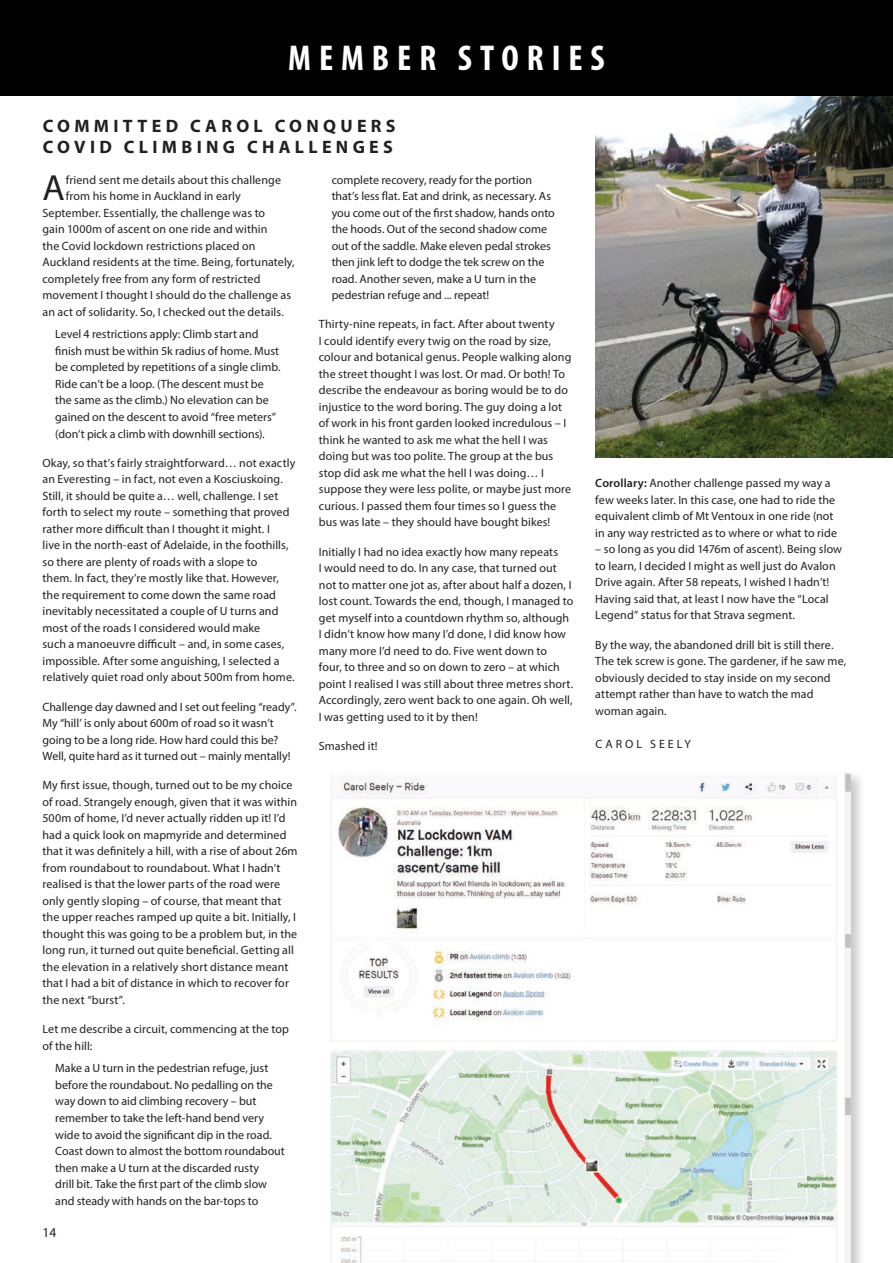
<style>
.page{position:relative;width:893px;height:1263px;background:#fff}
.page>*{position:absolute;margin:0;border:0;box-sizing:border-box;transform-origin:0 0}
.t1{font:36.45px "Myriad Pro";color:#231f20}
.t2{font:700 condensed 36px "Myriad Pro";letter-spacing:.22em;color:#fff}
.t3{font:700 18px/21px "Myriad Pro";letter-spacing:.24em;color:#231f20}
.t4{font:13.5px "Myriad Pro";color:#231f20}
.t5{font:12px/16.5px "Myriad Pro";letter-spacing:.005em;color:#231f20}
.t6{font:12px "Myriad Pro";letter-spacing:.24em;color:#231f20}
.s1{font-weight:600}
</style>
<div class="page">
<img style="left:595px;top:96px;width:298px;height:361px">
<div style="left:0;top:0;width:893px;height:96px;background:#000001"></div>
<div style="left:316px;top:770px;width:550px;height:493px;background:#231f20;opacity:.25"></div>
<img style="left:319px;top:773px;width:531px;height:490px">
<h2 class="t2" style="left:288px;top:35px;width:318px">MEMBER STORIES</h2>
<h3 class="t3" style="left:43px;top:115px;width:354px">COMMITTED CAROL CONQUERS<br>COVID CLIMBING CHALLENGES</h3>
<h1 class="t1" style="left:43px;top:165px;width:24px">A</h1>
<p class="t5" style="left:66px;top:171px;width:217px">friend sent me details about this challenge</p>
<p class="t5" style="left:66px;top:188px;width:177px">from his home in Auckland in early</p>
<p class="t5" style="left:43px;top:204px;width:224px">September. Essentially, the challenge was to</p>
<p class="t5" style="left:43px;top:221px;width:226px">gain 1000m of ascent on one ride and within</p>
<p class="t5" style="left:43px;top:237px;width:214px">the Covid lockdown restrictions placed on</p>
<p class="t5" style="left:43px;top:254px;width:254px">Auckland residents at the time. Being, fortunately,</p>
<p class="t5" style="left:43px;top:270px;width:220px">completely free from any form of restricted</p>
<p class="t5" style="left:43px;top:287px;width:250px">movement I thought I should do the challenge as</p>
<p class="t5" style="left:43px;top:303px;width:243px">an act of solidarity. So, I checked out the details.</p>
<p class="t5" style="left:55px;top:326px;width:227px">Level 4 restrictions apply: Climb start and finish must be within 5k radius of home. Must be completed by repetitions of a single climb.<br>Ride can’t be a loop. (The descent must be the same as the climb.) No elevation can be gained on the descent to avoid “free meters” (don’t pick a climb with downhill sections).</p>
<p class="t5" style="left:43px;top:454px;width:254px">Okay, so that’s fairly straightforward… not exactly an Everesting – in fact, not even a Kosciuskoing.<br>Still, it should be quite a… well, challenge. I set forth to select my route – something that proved rather more difficult than I thought it might. I<br>live in the north-east of Adelaide, in the foothills, so there are plenty of roads with a slope to<br>them. In fact, they’re mostly like that. However, the requirement to come down the same road inevitably necessitated a couple of U turns and most of the roads I considered would make<br>such a manoeuvre difficult – and, in some cases, impossible. After some anguishing, I selected a relatively quiet road only about 500m from home.</p>
<p class="t5" style="left:43px;top:698px;width:256px">Challenge day dawned and I set out feeling “ready”.<br>My “hill’ is only about 600m of road so it wasn’t going to be a long ride. How hard could this be?<br>Well, quite hard as it turned out – mainly mentally!</p>
<p class="t5" style="left:43px;top:777px;width:257px">My first issue, though, turned out to be my choice of road. Strangely enough, given that it was within 500m of home, I’d never actually ridden up it! I’d had a quick look on mapmyride and determined that it was definitely a hill, with a rise of about 26m from roundabout to roundabout. What I hadn’t realised is that the lower parts of the road were only gently sloping – of course, that meant that the upper reaches ramped up quite a bit. Initially, I thought this was going to be a problem but, in the long run, it turned out quite beneficial. Getting all the elevation in a relatively short distance meant that I had a bit of distance in which to recover for the next “burst”.</p>
<p class="t5" style="left:43px;top:1021px;width:248px">Let me describe a circuit, commencing at the top of the hill:</p>
<p class="t5" style="left:55px;top:1060px;width:231px">Make a U turn in the pedestrian refuge, just before the roundabout. No pedalling on the way down to aid climbing recovery – but remember to take the left-hand bend very wide to avoid the significant dip in the road.<br>Coast down to almost the bottom roundabout then make a U turn at the discarded rusty<br>drill bit. Take the first part of the climb slow and steady with hands on the bar-tops to</p>
<p class="t4" style="left:43px;top:1224px;width:15px">14</p>
<p class="t5" style="left:332px;top:171px;width:225px">complete recovery, ready for the portion that’s less flat. Eat and drink, as necessary. As you come out of the first shadow, hands onto the hoods. Out of the second shadow come out of the saddle. Make eleven pedal strokes then jink left to dodge the tek screw on the road. Another seven, make a U turn in the pedestrian refuge and ... repeat!</p>
<p class="t5" style="left:319px;top:316px;width:254px">Thirty-nine repeats, in fact. After about twenty<br>I could identify every twig on the road by size, colour and botanical genus. People walking along the street thought I was lost. Or mad. Or both! To describe the endeavour as boring would be to do injustice to the word boring. The guy doing a lot of work in his front garden looked incredulous – I think he wanted to ask me what the hell I was doing but was too polite. The group at the bus stop did ask me what the hell I was doing… I suppose they were less polite, or maybe just more curious. I passed them four times so I guess the bus was late – they should have bought bikes!</p>
<p class="t5" style="left:319px;top:543px;width:256px">Initially I had no idea exactly how many repeats<br>I would need to do. In any case, that turned out not to matter one jot as, after about half a dozen, I lost count. Towards the end, though, I managed to get myself into a countdown rhythm so, although I didn’t know how many I’d done, I did know how many more I’d need to do. Five went down to<br>four, to three and so on down to zero – at which point I realised I was still about three metres short.<br>Accordingly, zero went back to one again. Oh well, I was getting used to it by then!</p>
<p class="t5" style="left:319px;top:737px;width:60px">Smashed it!</p>
<p class="t5" style="left:595px;top:475px;width:243px"><span class="s1">Corollary:</span> Another challenge passed my way a few weeks later. In this case, one had to ride the equivalent climb of Mt Ventoux in one ride (not in any way restricted as to where or what to ride</p>
<p class="t5" style="left:595px;top:541px;width:248px">– so long as you did 1476m of ascent). Being slow to learn, I decided I might as well just do Avalon Drive again. After 58 repeats, I wished I hadn’t!<br>Having said that, at least I now have the “Local Legend” status for that Strava segment.</p>
<p class="t5" style="left:595px;top:636px;width:252px">By the way, the abandoned drill bit is still there.<br>The tek screw is gone. The gardener, if he saw me, obviously decided to stay inside on my second attempt rather than have to watch the mad woman again.</p>
<p class="t6" style="left:595px;top:737px;width:97px">CAROL SEELY</p>
</div>
